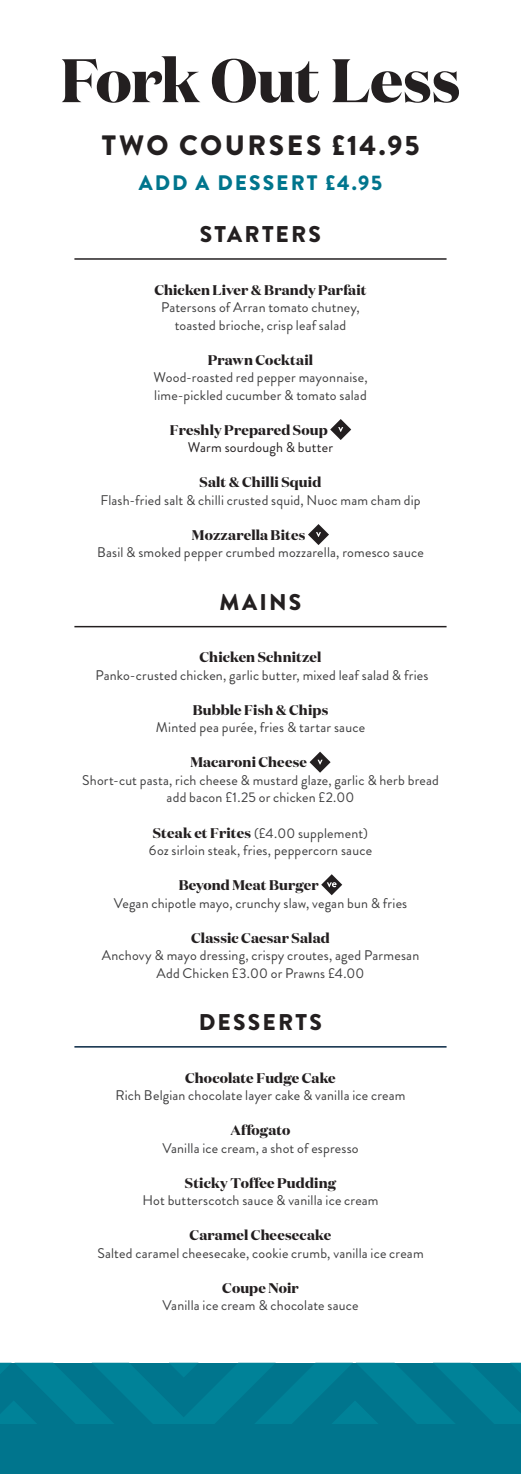
<style>
.page{position:relative;width:521px;height:1474px;background:#fff}
.page>*{position:absolute;margin:0;border:0;box-sizing:border-box;transform-origin:0 0}
.t1{font:700 61.25px "Domaine Disp";letter-spacing:-.01em;color:#231f20}
.t2{font:900 28px "Brandon Grotesque";letter-spacing:.095em;color:#231f20}
.t3{font:900 22.75px "Brandon Grotesque";letter-spacing:.095em;color:#231f20}
.t4{font:900 21px "Brandon Grotesque";letter-spacing:.095em;color:#00758d}
.t5{font:14px/17.5px "Brandon Grotesque";letter-spacing:.015em;color:#3e3e3f;text-align:center}
.t6{font:14px/17.5px "Brandon Grotesque";letter-spacing:.015em;color:#231f20}
.t7{font:700 14px "Domaine Disp";letter-spacing:.01em;color:#231f20}
.s1{font-family:"Domaine Disp";font-weight:700;color:#231f20}
.s2{font-family:"Domaine Disp";font-weight:700}
</style>
<div class="page">
<svg style="left:0;top:1362px;width:521px;height:62px;background:#037d93"></svg>
<div style="left:0;top:1424px;width:521px;height:49px;background:#00758d"></div>
<hr style="left:74px;top:258px;width:372px;height:2px;background:#231f20">
<svg style="left:330px;top:419px;width:21px;height:21px"></svg>
<svg style="left:308px;top:524px;width:21px;height:21px"></svg>
<hr style="left:74px;top:626px;width:372px;height:1px;background:#231f20">
<svg style="left:309px;top:751px;width:22px;height:21px"></svg>
<svg style="left:321px;top:874px;width:21px;height:21px"></svg>
<hr style="left:74px;top:1046px;width:372px;height:1px;background:#052541">
<p class="t1" style="left:60px;top:40px;width:402px">Fork Out Less</p>
<p class="t2" style="left:102px;top:125px;width:319px">TWO COURSES £14.95</p>
<p class="t4" style="left:139px;top:167px;width:245px">ADD A DESSERT £4.95</p>
<p class="t3" style="left:200px;top:218px;width:123px">STARTERS</p>
<p class="t5" style="left:154px;top:281px;width:214px"><span class="s1">Chicken Liver &amp; Brandy Parfait<br></span>Patersons of Arran tomato chutney, toasted brioche, crisp leaf salad</p>
<p class="t5" style="left:153px;top:351px;width:216px"><span class="s1">Prawn Cocktail<br></span>Wood-roasted red pepper mayonnaise, lime-pickled cucumber &amp; tomato salad</p>
<p class="t6" style="left:188px;top:421px;width:147px;text-indent:-18px"><span class="s2">Freshly Prepared Soup<br></span>Warm sourdough &amp; butter</p>
<p class="t5" style="left:100px;top:474px;width:322px"><span class="s1">Salt &amp; Chilli Squid<br></span>Flash-fried salt &amp; chilli crusted squid, Nuoc mam cham dip</p>
<p class="t5" style="left:97px;top:526px;width:328px;text-align:left;text-indent:95px"><span class="s1">Mozzarella Bites<br></span>Basil &amp; smoked pepper crumbed mozzarella, romesco sauce</p>
<p class="t3" style="left:220px;top:586px;width:83px">MAINS</p>
<p class="t5" style="left:95px;top:649px;width:334px"><span class="s1">Chicken Schnitzel<br></span>Panko-crusted chicken, garlic butter, mixed leaf salad &amp; fries</p>
<p class="t5" style="left:156px;top:701px;width:211px"><span class="s1">Bubble Fish &amp; Chips<br></span>Minted pea purée, fries &amp; tartar sauce</p>
<p class="t7" style="left:190px;top:753px;width:118px">Macaroni Cheese</p>
<p class="t5" style="left:82px;top:771px;width:358px">Short-cut pasta, rich cheese &amp; mustard glaze, garlic &amp; herb bread</p>
<p class="t5" style="left:167px;top:789px;width:189px">add bacon £1.25 or chicken £2.00</p>
<p class="t5" style="left:149px;top:824px;width:225px;text-align:left"><span class="s1">Steak et Frites</span> (£4.00 supplement)<br>6oz sirloin steak, fries, peppercorn sauce</p>
<p class="t5" style="left:114px;top:876px;width:295px;text-align:left;text-indent:65px"><span class="s1">Beyond Meat Burger<br></span>Vegan chipotle mayo, crunchy slaw, vegan bun &amp; fries</p>
<p class="t5" style="left:102px;top:929px;width:319px"><span class="s1">Classic Caesar Salad<br></span>Anchovy &amp; mayo dressing, crispy croutes, aged Parmesan<br>Add Chicken £3.00 or Prawns £4.00</p>
<p class="t3" style="left:199px;top:1006px;width:125px">DESSERTS</p>
<p class="t5" style="left:116px;top:1069px;width:291px"><span class="s1">Chocolate Fudge Cake<br></span>Rich Belgian chocolate layer cake &amp; vanilla ice cream</p>
<p class="t5" style="left:162px;top:1121px;width:198px"><span class="s1">Affogato<br></span>Vanilla ice cream, a shot of espresso</p>
<p class="t5" style="left:142px;top:1174px;width:238px"><span class="s1">Sticky Toffee Pudding<br></span>Hot butterscotch sauce &amp; vanilla ice cream</p>
<p class="t5" style="left:97px;top:1226px;width:328px"><span class="s1">Caramel Cheesecake<br></span>Salted caramel cheesecake, cookie crumb, vanilla ice cream</p>
<p class="t5" style="left:162px;top:1279px;width:197px"><span class="s1">Coupe Noir<br></span>Vanilla ice cream &amp; chocolate sauce</p>
</div>
